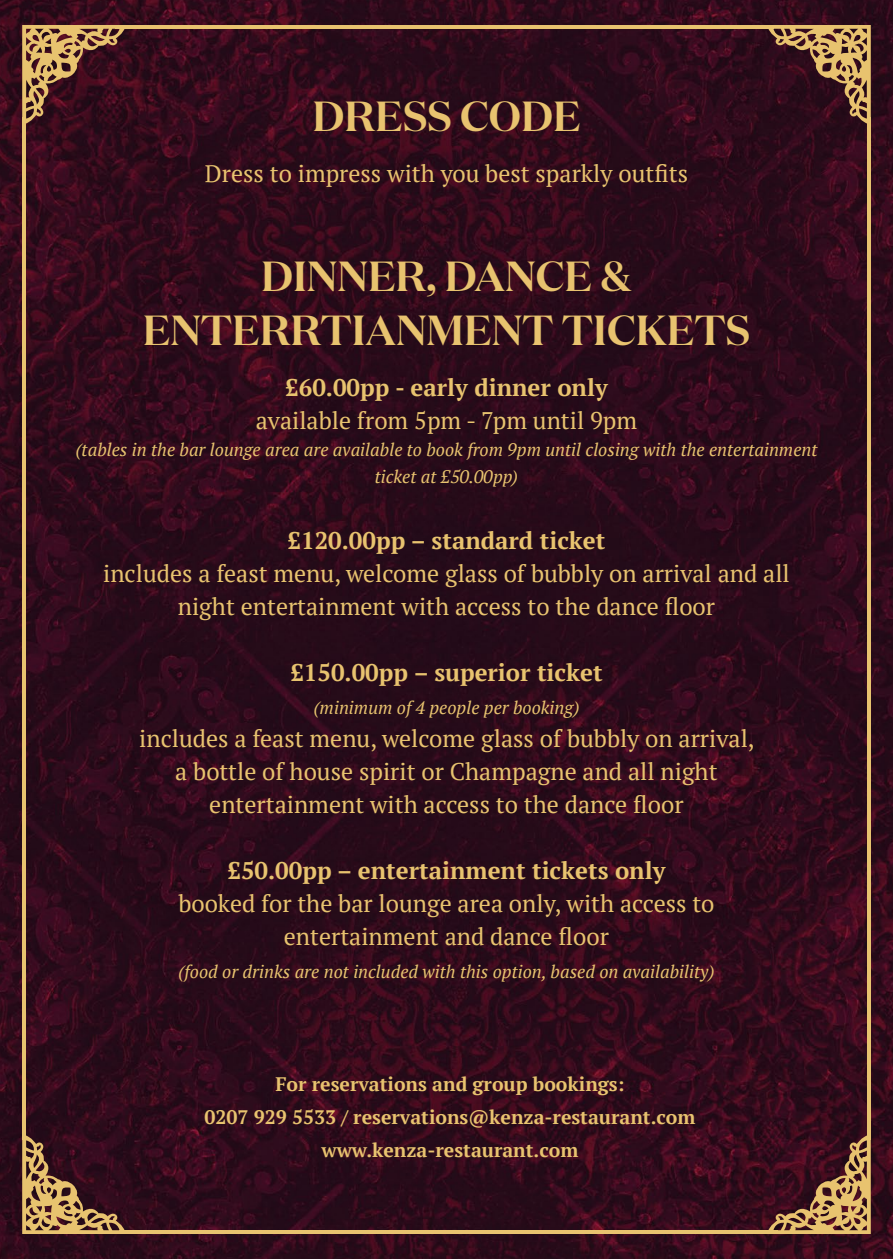
<style>
.page{position:relative;width:893px;height:1259px;background:#fff}
.page>*{position:absolute;margin:0;border:0;box-sizing:border-box;transform-origin:0 0}
.t1{font:600 42px/54px "Domaine Disp";color:#e8c36f;text-align:center}
.t2{font:24px/33px "PT Serif";color:#e8c36f;text-align:center}
.t3{font:700 24px "PT Serif";color:#e8c36f}
.t4{font:700 19.5px/33px "PT Serif";color:#e8c36f;text-align:center}
.t5{font:italic 18px/27px "PT Serif";color:#e8c36f;text-align:center}
</style>
<div class="page">
<img style="left:0;top:0;width:893px;height:1259px">
<svg style="left:22px;top:25px;width:104px;height:100px;background:#724938"></svg>
<svg style="left:767px;top:25px;width:104px;height:100px;background:#6d4937"></svg>
<hr style="left:115px;top:25px;width:658px;height:4px;background:#e8c36f">
<svg style="left:767px;top:1134px;width:104px;height:100px;background:#744938"></svg>
<svg style="left:22px;top:1134px;width:104px;height:100px;background:#6e4938"></svg>
<hr style="left:120px;top:1230px;width:658px;height:4px;background:#e8c36f">
<hr style="left:22px;top:117px;width:4px;height:1023px;background:#e8c36f">
<hr style="left:867px;top:117px;width:4px;height:1023px;background:#e8c36f">
<h1 class="t1" style="left:312px;top:88px;width:270px">DRESS CODE</h1>
<p class="t2" style="left:205px;top:156px;width:485px">Dress to impress with you best sparkly outfits</p>
<h1 class="t1" style="left:143px;top:249px;width:609px">DINNER, DANCE &amp;<br>ENTERRTIANMENT TICKETS</h1>
<p class="t3" style="left:285px;top:372px;width:324px">£60.00pp - early dinner only</p>
<p class="t2" style="left:256px;top:403px;width:383px">available from 5pm - 7pm until 9pm</p>
<p class="t5" style="left:75px;top:436px;width:744px">(tables in the bar lounge area are available to book from 9pm until closing with the entertainment ticket at £50.00pp)</p>
<p class="t3" style="left:288px;top:525px;width:319px">£120.00pp – standard ticket</p>
<p class="t2" style="left:103px;top:556px;width:688px">includes a feast menu, welcome glass of bubbly on arrival and all night entertainment with access to the dance floor</p>
<p class="t3" style="left:290px;top:657px;width:314px">£150.00pp – superior ticket</p>
<p class="t5" style="left:313px;top:694px;width:268px">(minimum of 4 people per booking)</p>
<p class="t2" style="left:139px;top:721px;width:617px">includes a feast menu, welcome glass of bubbly on arrival, a bottle of house spirit or Champagne and all night entertainment with access to the dance floor</p>
<p class="t3" style="left:228px;top:855px;width:439px">£50.00pp – entertainment tickets only</p>
<p class="t2" style="left:178px;top:886px;width:538px">booked for the bar lounge area only, with access to entertainment and dance floor</p>
<p class="t5" style="left:178px;top:958px;width:538px">(food or drinks are not included with this option, based on availability)</p>
<p class="t4" style="left:204px;top:1067px;width:493px">For reservations and group bookings:<br>0207 929 5533 / reservations@kenza-restaurant.com www.kenza-restaurant.com</p>
</div>
